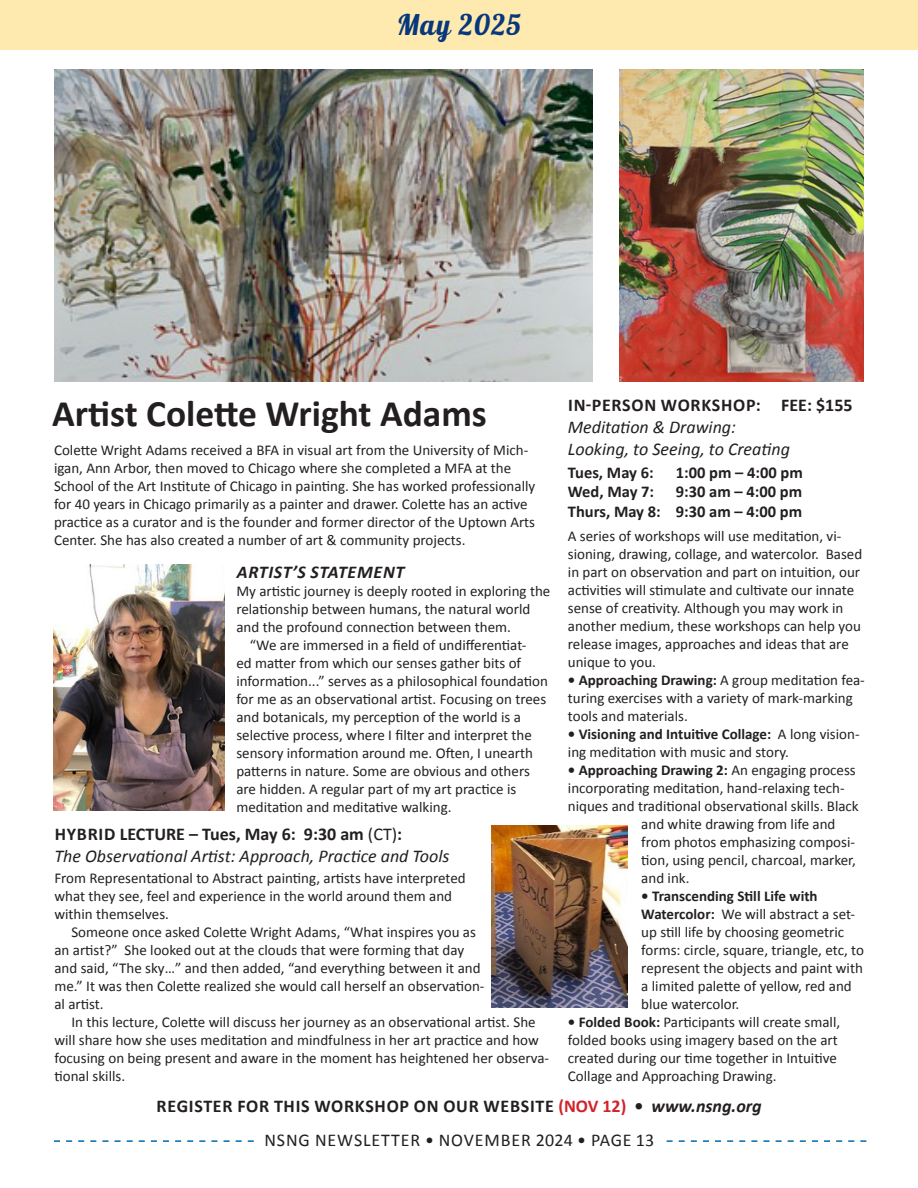
<style>
.page{position:relative;width:918px;height:1188px;background:#fff}
.page>*{position:absolute;margin:0;border:0;box-sizing:border-box;transform-origin:0 0}
.t1{font:700 37.5px "Calibri";color:#231f20}
.t2{font:28.5px "Lobster 1.4";letter-spacing:.04em;color:#07377c}
.t3{font:italic 18px/22.5px "Calibri";color:#231f20}
.t4{font:700 18px "Calibri";letter-spacing:.04em;color:#231f20}
.t5{font:18px "Calibri";letter-spacing:.05em;color:#231f20}
.t6{font:italic 700 18px "Calibri";letter-spacing:.04em;color:#231f20}
.t7{font:700 16.5px/19.5px "Calibri";color:#231f20;text-align:right}
.t8{font:15px/18px "Calibri";color:#231f20}
.t9{font:700 15px "Calibri";color:#231f20}
.s1{font-weight:700;font-style:normal}
.s2{font-style:normal}
.s3{font-weight:700}
.s4{font-weight:400}
.s5{color:#d1232a}
.s6{font-style:italic}
</style>
<div class="page">
<svg style="left:54px;top:1140px;width:200px;height:2px"></svg>
<svg style="left:667px;top:1140px;width:199px;height:2px"></svg>
<div style="left:0;top:0;width:918px;height:50px;background:#fee9ae"></div>
<img style="left:492px;top:825px;width:136px;height:183px">
<img style="left:619px;top:69px;width:245px;height:313px">
<img style="left:55px;top:69px;width:537px;height:313px">
<img style="left:54px;top:564px;width:170px;height:246px">
<h2 class="t2" style="left:397px;top:7px;width:126px">May 2025</h2>
<h1 class="t1" style="left:52px;top:389px;width:436px">Artist Colette Wright Adams</h1>
<p class="t8" style="left:54px;top:441px;width:483px">Colette Wright Adams received a BFA in visual art from the University of Mich&shy;igan, Ann Arbor, then moved to Chicago where she completed a MFA at the School of the Art Institute of Chicago in painting. She has worked professionally for 40 years in Chicago primarily as a painter and drawer. Colette has an active practice as a curator and is the founder and former director of the Uptown Arts Center. She has also created a number of art &amp; community projects.</p>
<p class="t6" style="left:237px;top:561px;width:169px">ARTIST’S STATEMENT</p>
<p class="t8" style="left:236px;top:582px;width:316px">My artistic journey is deeply rooted in exploring the</p>
<p class="t8" style="left:236px;top:600px;width:296px">relationship between humans, the natural world</p>
<p class="t8" style="left:236px;top:618px;width:276px">and the profound connection between them.</p>
<p class="t8" style="left:250px;top:636px;width:278px">“We are immersed in a field of undifferentiat-</p>
<p class="t8" style="left:236px;top:654px;width:286px">ed matter from which our senses gather bits of</p>
<p class="t8" style="left:236px;top:672px;width:313px">information...” serves as a philosophical foundation</p>
<p class="t8" style="left:236px;top:690px;width:311px">for me as an observational artist. Focusing on trees</p>
<p class="t8" style="left:236px;top:708px;width:286px">and botanicals, my perception of the world is a</p>
<p class="t8" style="left:236px;top:726px;width:297px">selective process, where I filter and interpret the</p>
<p class="t8" style="left:236px;top:744px;width:298px">sensory information around me. Often, I unearth</p>
<p class="t8" style="left:236px;top:762px;width:295px">patterns in nature. Some are obvious and others</p>
<p class="t8" style="left:236px;top:780px;width:281px">are hidden. A regular part of my art practice is</p>
<p class="t8" style="left:236px;top:798px;width:217px">meditation and meditative walking.</p>
<p class="t3" style="left:54px;top:823px;width:397px;line-height:21.6px"><span class="s1">HYBRID LECTURE – Tues, May 6: 9:30 am</span> <span class="s2">(CT)</span><span class="s1">:<br></span>The Observational Artist: Approach, Practice and Tools</p>
<p class="t8" style="left:54px;top:869px;width:413px">From Representational to Abstract painting, artists have interpreted what they see, feel and experience in the world around them and within themselves.</p>
<p class="t8" style="left:54px;top:923px;width:432px;text-indent:17px">Someone once asked Colette Wright Adams, “What inspires you as an artist?” She looked out at the clouds that were forming that day and said, “The sky…” and then added, “and everything between it and me.” It was then Colette realized she would call herself an observation&shy;al artist.</p>
<p class="t8" style="left:54px;top:1013px;width:496px;text-indent:17px">In this lecture, Colette will discuss her journey as an observational artist. She will share how she uses meditation and mindfulness in her art practice and how focusing on being present and aware in the moment has heightened her observa&shy;tional skills.</p>
<p class="t4" style="left:568px;top:394px;width:286px">IN-PERSON WORKSHOP: FEE: $155</p>
<p class="t3" style="left:568px;top:415px;width:224px">Meditation &amp; Drawing:<br>Looking, to Seeing, to Creating</p>
<p class="t7" style="left:568px;top:463px;width:87px">Tues, May 6:</p>
<p class="t7" style="left:676px;top:463px;width:128px">1:00 pm – 4:00 pm</p>
<p class="t7" style="left:568px;top:482px;width:88px">Wed, May 7:</p>
<p class="t7" style="left:568px;top:482px;width:236px">9:30 am – 4:00 pm<br>Thurs, May 8: 9:30 am – 4:00 pm</p>
<p class="t8" style="left:568px;top:527px;width:296px">A series of workshops will use meditation, vi&shy;sioning, drawing, collage, and watercolor. Based in part on observation and part on intuition, our activities will stimulate and cultivate our innate sense of creativity. Although you may work in another medium, these workshops can help you release images, approaches and ideas that are unique to you.</p>
<p class="t8" style="left:568px;top:671px;width:299px"><span class="s3">• Approaching Drawing:</span> A group meditation fea&shy;turing exercises with a variety of mark-marking tools and materials.</p>
<p class="t8" style="left:568px;top:725px;width:293px"><span class="s3">• Visioning and Intuitive Collage:</span> A long vision&shy;ing meditation with music and story.</p>
<p class="t9" style="left:568px;top:760px;width:289px">• Approaching Drawing 2: <span class="s4">An engaging process</span></p>
<p class="t8" style="left:568px;top:779px;width:278px">incorporating meditation, hand-relaxing tech-</p>
<p class="t8" style="left:568px;top:797px;width:292px">niques and traditional observational skills. Black</p>
<p class="t8" style="left:641px;top:815px;width:196px">and white drawing from life and</p>
<p class="t8" style="left:641px;top:833px;width:215px">from photos emphasizing composi-</p>
<p class="t8" style="left:641px;top:851px;width:216px">tion, using pencil, charcoal, marker,</p>
<p class="t8" style="left:641px;top:869px;width:50px">and ink.</p>
<p class="t8" style="left:641px;top:887px;width:224px"><span class="s3">• Transcending Still Life with Watercolor:</span> We will abstract a set&shy;up still life by choosing geometric forms: circle, square, triangle, etc, to represent the objects and paint with a limited palette of yellow, red and blue watercolor.</p>
<p class="t8" style="left:568px;top:1013px;width:274px"><span class="s3">• Folded Book:</span> Participants will create small, folded books using imagery based on the art created during our time together in Intuitive Collage and Approaching Drawing.</p>
<p class="t4" style="left:157px;top:1094px;width:607px">REGISTER FOR THIS WORKSHOP ON OUR WEBSITE <span class="s5">(NOV 12)</span> • <span class="s6">www.nsng.org</span></p>
<p class="t5" style="left:264px;top:1129px;width:391px">NSNG NEWSLETTER • NOVEMBER 2024 • PAGE 13</p>
</div>
